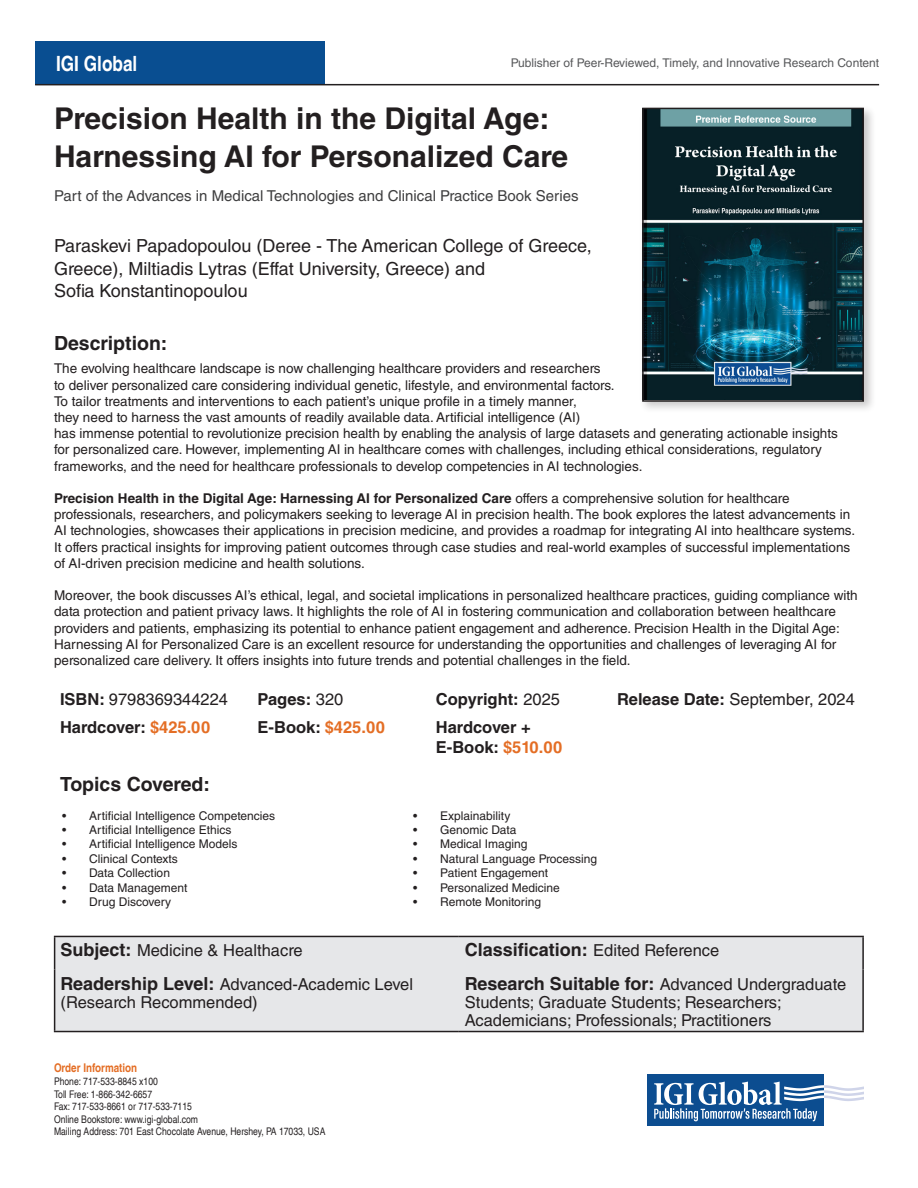
<style>
.page{position:relative;width:918px;height:1188px;background:#fff}
.page>*{position:absolute;margin:0;border:0;box-sizing:border-box;transform-origin:0 0}
.t1{font:700 30px/37.5px "Helvetica LT Std";color:#231f20}
.t2{font:700 condensed 21px "Helvetica LT";color:#fff}
.Description_2{font:700 19.5px "Helvetica LT Std";color:#231f20}
.Description_1{font:700 19.5px "Helvetica LT Std";color:#231f20}
.ISBN{font:18px/22.5px "Helvetica LT Std";color:#231f20}
.Description_2-2{font:700 18px "Helvetica LT Std";color:#231f20}
.Description_2-3{font:16.5px/18px "Helvetica LT Std";color:#231f20}
.Description_2-4{font:700 16.5px/19.8px "Helvetica LT Std";color:#231f20}
.Description_1-2{font:16.5px "Helvetica LT Std";color:#231f20}
.Description_1-3{font:700 16.5px "Helvetica LT Std";color:#231f20}
.ISBN-2{font:15px "Helvetica LT Std";color:#3e3e3f}
.Description_2-5{font:13.5px/16.2px "Helvetica LT Std";color:#231f20}
.t3{font:12px "Helvetica LT Std";color:#231f20}
.t4{font:12px "Helvetica LT Std";color:#57585a}
.t5{font:700 condensed 12px "Helvetica LT";color:#e46e25}
.t6{font:condensed 10.5px/12.6px "Helvetica LT";color:#231f20}
.s1{font-weight:700}
.s2{font-weight:400}
.s3{color:#e46e25}
.s4{font-weight:700;font-size:18px}
.s5{font-weight:400;font-size:16.5px}
</style>
<div class="page">
<div style="left:35px;top:41px;width:290px;height:44px;background:#094e91"></div>
<svg style="left:647px;top:1125px;width:177px;height:1px"></svg>
<div style="left:647px;top:1074px;width:177px;height:51px;background:#0c4d90"></div>
<svg style="left:654px;top:1082px;width:210px;height:39px"></svg>
<hr style="left:35px;top:84px;width:844px;height:1px;background:#231f20">
<div style="left:639px;top:105px;width:237px;height:309px;background:#231f20;opacity:.25"></div>
<img style="left:645px;top:111px;width:216px;height:288px">
<div style="left:642px;top:108px;width:222px;height:294px;border:2px solid #231f20"></div>
<div style="left:55px;top:937px;width:807px;height:94px;background:#e6e7e9"></div>
<hr style="left:54px;top:936px;width:405px;height:1px;background:#231f20">
<hr style="left:54px;top:937px;width:1px;height:33px;background:#231f20">
<hr style="left:459px;top:936px;width:405px;height:1px;background:#231f20">
<hr style="left:862px;top:937px;width:2px;height:33px;background:#231f20">
<hr style="left:54px;top:970px;width:1px;height:61px;background:#231f20">
<hr style="left:862px;top:970px;width:2px;height:61px;background:#231f20">
<hr style="left:54px;top:1031px;width:405px;height:1px;background:#231f20">
<hr style="left:459px;top:1031px;width:405px;height:1px;background:#231f20">
<p class="t2" style="left:56px;top:50px;width:83px">IGI Global</p>
<p class="t4" style="left:511px;top:56px;width:370px">Publisher of Peer-Reviewed, Timely, and Innovative Research Content</p>
<p class="t1" style="left:54px;top:99px;width:516px">Precision Health in the Digital Age:<br>Harnessing AI for Personalized Care</p>
<p class="ISBN-2" style="left:54px;top:187px;width:526px">Part of the Advances in Medical Technologies and Clinical Practice Book Series</p>
<p class="ISBN" style="left:54px;top:235px;width:539px">Paraskevi Papadopoulou (Deree - The American College of Greece,<br>Greece), Miltiadis Lytras (Effat University, Greece) and<br>Sofia Konstantinopoulou</p>
<p class="Description_1" style="left:54px;top:332px;width:115px">Description:</p>
<p class="Description_2-5" style="left:54px;top:361px;width:785px">The evolving healthcare landscape is now challenging healthcare providers and researchers<br>to deliver personalized care considering individual genetic, lifestyle, and environmental factors.<br>To tailor treatments and interventions to each patient’s unique profile in a timely manner,<br>they need to harness the vast amounts of readily available data. Artificial intelligence (AI)<br>has immense potential to revolutionize precision health by enabling the analysis of large datasets and generating actionable insights for personalized care. However, implementing AI in healthcare comes with challenges, including ethical considerations, regulatory frameworks, and the need for healthcare professionals to develop competencies in AI technologies.</p>
<p class="Description_2-5" style="left:54px;top:490px;width:803px"><span class="s1">Precision Health in the Digital Age: Harnessing AI for Personalized Care</span> offers a comprehensive solution for healthcare professionals, researchers, and policymakers seeking to leverage AI in precision health. The book explores the latest advancements in AI technologies, showcases their applications in precision medicine, and provides a roadmap for integrating AI into healthcare systems.<br>It offers practical insights for improving patient outcomes through case studies and real-world examples of successful implementations of AI-driven precision medicine and health solutions.</p>
<p class="Description_2-5" style="left:54px;top:587px;width:805px">Moreover, the book discusses AI’s ethical, legal, and societal implications in personalized healthcare practices, guiding compliance with data protection and patient privacy laws. It highlights the role of AI in fostering communication and collaboration between healthcare providers and patients, emphasizing its potential to enhance patient engagement and adherence. Precision Health in the Digital Age:<br>Harnessing AI for Personalized Care is an excellent resource for understanding the opportunities and challenges of leveraging AI for personalized care delivery. It offers insights into future trends and potential challenges in the field.</p>
<p class="Description_2-3" style="left:60px;top:690px;width:170px"><span class="s1">ISBN:</span> 9798369344224</p>
<p class="Description_1-3" style="left:258px;top:689px;width:87px">Pages: <span class="s2">320</span></p>
<p class="Description_1-3" style="left:436px;top:689px;width:126px">Copyright: <span class="s2">2025</span></p>
<p class="Description_1-2" style="left:617px;top:690px;width:239px"><span class="s1">Release Date:</span> September, 2024</p>
<p class="Description_2-4" style="left:60px;top:717px;width:152px">Hardcover: <span class="s3">$425.00</span></p>
<p class="Description_2-4" style="left:258px;top:717px;width:129px">E-Book: <span class="s3">$425.00</span></p>
<p class="Description_2-4" style="left:436px;top:717px;width:128px">Hardcover +<br>E-Book: <span class="s3">$510.00</span></p>
<p class="Description_2" style="left:60px;top:773px;width:152px">Topics Covered:</p>
<p class="t3" style="left:62px;top:808px;width:214px">• Artificial Intelligence Competencies</p>
<p class="t3" style="left:62px;top:823px;width:171px">• Artificial Intelligence Ethics</p>
<p class="t3" style="left:62px;top:837px;width:177px">• Artificial Intelligence Models</p>
<p class="t3" style="left:62px;top:852px;width:117px">• Clinical Contexts</p>
<p class="t3" style="left:62px;top:866px;width:109px">• Data Collection</p>
<p class="t3" style="left:62px;top:880px;width:127px">• Data Management</p>
<p class="t3" style="left:62px;top:895px;width:111px">• Drug Discovery</p>
<p class="t3" style="left:413px;top:808px;width:99px">• Explainability</p>
<p class="t3" style="left:413px;top:823px;width:105px">• Genomic Data</p>
<p class="t3" style="left:413px;top:837px;width:116px">• Medical Imaging</p>
<p class="t3" style="left:413px;top:852px;width:186px">• Natural Language Processing</p>
<p class="t3" style="left:413px;top:866px;width:137px">• Patient Engagement</p>
<p class="t3" style="left:413px;top:880px;width:148px">• Personalized Medicine</p>
<p class="t3" style="left:413px;top:895px;width:129px">• Remote Monitoring</p>
<p class="Description_2-3" style="left:61px;top:942px;width:244px"><span class="s4">Subject:</span> Medicine &amp; Healthacre</p>
<p class="Description_2-2" style="left:465px;top:939px;width:256px">Classification: <span class="s5">Edited Reference</span></p>
<p class="Description_2-3" style="left:61px;top:975px;width:354px"><span class="s4">Readership Level:</span> Advanced-Academic Level (Research Recommended)</p>
<p class="Description_2-3" style="left:465px;top:975px;width:383px"><span class="s4">Research Suitable for:</span> Advanced Undergraduate<br>Students; Graduate Students; Researchers;<br>Academicians; Professionals; Practitioners</p>
<p class="t5" style="left:54px;top:1061px;width:85px">Order Information</p>
<p class="t6" style="left:54px;top:1075px;width:273px">Phone: 717-533-8845 x100<br>Toll Free: 1-866-342-6657<br>Fax: 717-533-8661 or 717-533-7115<br>Online Bookstore: www.igi-global.com<br>Mailing Address: 701 East Chocolate Avenue, Hershey, PA 17033, USA</p>
</div>
